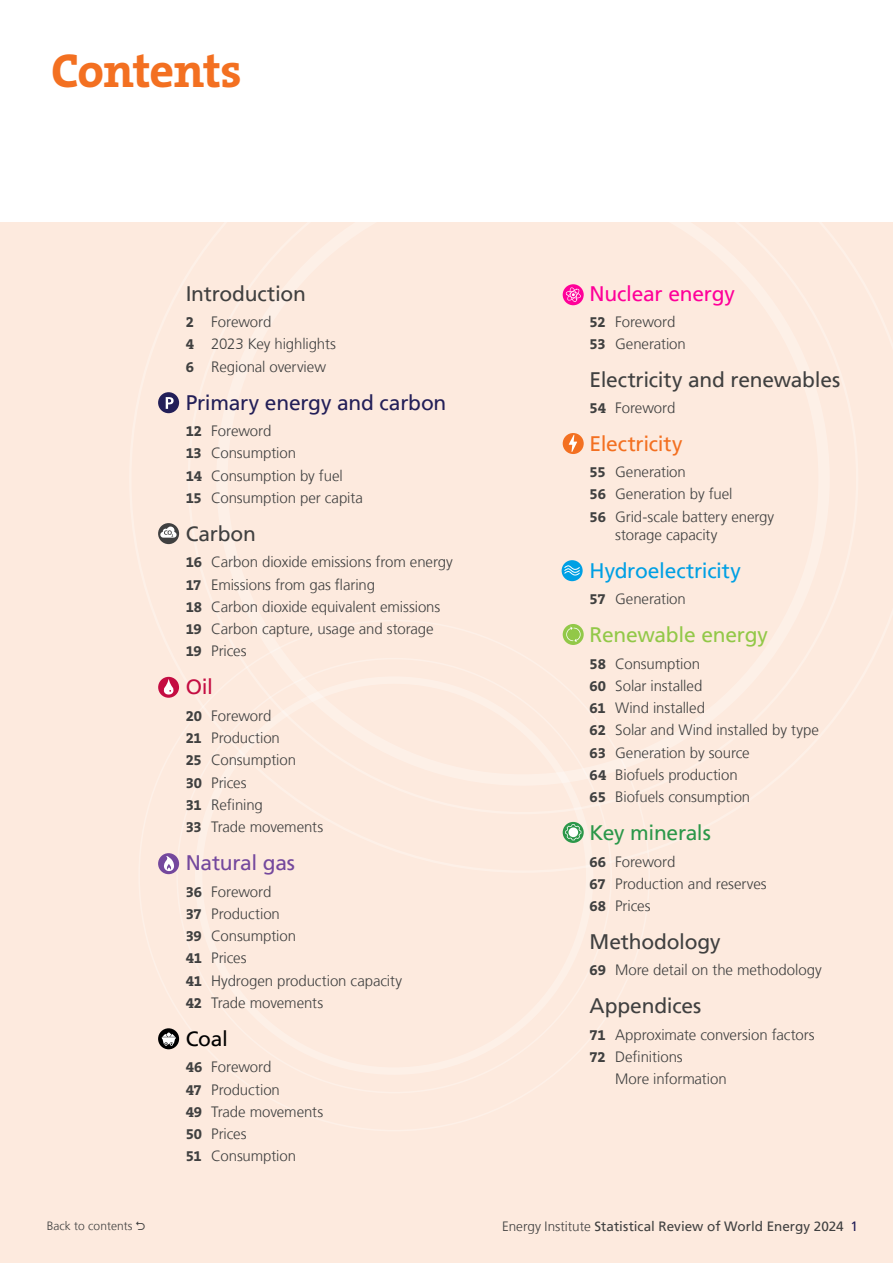
<style>
.page{position:relative;width:893px;height:1263px;background:#fff}
.page>*{position:absolute;margin:0;border:0;box-sizing:border-box;transform-origin:0 0}
.t1{font:700 48px "The Serif Office LF";letter-spacing:-.025em;color:#f37021}
.t2{font:21px "Frutiger LT";letter-spacing:-.01em;color:#404040}
.t3{font:21px "Frutiger LT";letter-spacing:-.01em;color:#231f58}
.t4{font:21px "Frutiger LT";letter-spacing:-.015em;color:#00a0e4}
.t5{font:21px "Frutiger LT";letter-spacing:-.015em;color:#92c848}
.t6{font:21px "Frutiger LT";letter-spacing:-.01em;color:#f09}
.t7{font:21px "Frutiger LT";letter-spacing:-.015em;color:#f37021}
.t8{font:21px "Frutiger LT";letter-spacing:-.02em;color:#2b9749}
.t9{font:21px "Frutiger LT";letter-spacing:-.015em;color:#74489d}
.t10{font:21px "Frutiger LT";color:#000}
.t11{font:21px "Frutiger LT";color:#c40d42}
.t12{font:300 15px/22.2px "Frutiger LT";letter-spacing:-.005em;color:#404040}
.t13{font:13.5px "Frutiger LT";color:#404040}
.t14{font:300 12px "Frutiger LT";color:#404040}
.s1{font-family:"The Serif Office LF";font-weight:700}
.s2{font-weight:300}
.s3{color:#231f58}
</style>
<div class="page">
<div style="left:0;top:222px;width:893px;height:1041px;background:#fdeade"></div>
<div style="left:158px;top:392px;width:21px;height:21px;background:#231f58;border-radius:50%"></div>
<svg style="left:166px;top:397px;width:8px;height:12px"></svg>
<svg style="left:563px;top:284px;width:21px;height:21px"></svg>
<svg style="left:565px;top:286px;width:17px;height:18px"></svg>
<div style="left:562px;top:560px;width:21px;height:21px;background:#00a0e4;border-radius:50%"></div>
<svg style="left:563px;top:565px;width:17px;height:10px"></svg>
<div style="left:563px;top:624px;width:21px;height:21px;background:#92c848;border-radius:50%"></div>
<svg style="left:566px;top:627px;width:15px;height:15px"></svg>
<div style="left:563px;top:433px;width:21px;height:21px;background:#f37021;border-radius:50%"></div>
<svg style="left:569px;top:435px;width:8px;height:17px"></svg>
<svg style="left:563px;top:822px;width:21px;height:21px"></svg>
<svg style="left:565px;top:824px;width:16px;height:16px"></svg>
<div style="left:568px;top:827px;width:10px;height:10px;background:#fff;border-radius:50%"></div>
<div style="left:158px;top:523px;width:21px;height:21px;background:#404040;border-radius:50%"></div>
<svg style="left:160px;top:526px;width:17px;height:12px"></svg>
<div style="left:158px;top:677px;width:21px;height:21px;background:#c40d42;border-radius:50%"></div>
<svg style="left:164px;top:679px;width:10px;height:15px"></svg>
<div style="left:158px;top:853px;width:21px;height:21px;background:#74489d;border-radius:50%"></div>
<svg style="left:164px;top:856px;width:10px;height:15px"></svg>
<div style="left:158px;top:1028px;width:21px;height:21px;background:#000;border-radius:50%"></div>
<svg style="left:162px;top:1032px;width:14px;height:14px"></svg>
<h1 class="t1" style="left:51px;top:39px;width:192px">Contents</h1>
<p class="t14" style="left:47px;top:1219px;width:87px">Back to contents</p>
<h2 class="t2" style="left:186px;top:281px;width:122px">Introduction</h2>
<p class="t12" style="left:186px;top:311px;width:152px"><span class="s1">2</span> Foreword<br><span class="s1">4</span> 2023 Key highlights<br><span class="s1">6</span> Regional overview</p>
<h2 class="t3" style="left:186px;top:390px;width:262px">Primary energy and carbon</h2>
<p class="t12" style="left:186px;top:420px;width:179px"><span class="s1">12</span> Foreword<br><span class="s1">13</span> Consumption<br><span class="s1">14</span> Consumption by fuel<br><span class="s1">15</span> Consumption per capita</p>
<h2 class="t2" style="left:186px;top:521px;width:72px">Carbon</h2>
<p class="t12" style="left:186px;top:551px;width:269px"><span class="s1">16</span> Carbon dioxide emissions from energy<br><span class="s1">17</span> Emissions from gas flaring<br><span class="s1">18</span> Carbon dioxide equivalent emissions<br><span class="s1">19</span> Carbon capture, usage and storage<br><span class="s1">19</span> Prices</p>
<h2 class="t11" style="left:186px;top:675px;width:29px">Oil</h2>
<p class="t12" style="left:186px;top:705px;width:139px"><span class="s1">20</span> Foreword<br><span class="s1">21</span> Production<br><span class="s1">25</span> Consumption<br><span class="s1">30</span> Prices<br><span class="s1">31</span> Refining<br><span class="s1">33</span> Trade movements</p>
<h2 class="t9" style="left:186px;top:850px;width:111px">Natural gas</h2>
<p class="t12" style="left:186px;top:880px;width:218px"><span class="s1">36</span> Foreword<br><span class="s1">37</span> Production<br><span class="s1">39</span> Consumption<br><span class="s1">41</span> Prices<br><span class="s1">41</span> Hydrogen production capacity<br><span class="s1">42</span> Trade movements</p>
<h2 class="t10" style="left:186px;top:1026px;width:44px">Coal</h2>
<p class="t12" style="left:186px;top:1056px;width:139px"><span class="s1">46</span> Foreword<br><span class="s1">47</span> Production<br><span class="s1">49</span> Trade movements<br><span class="s1">50</span> Prices<br><span class="s1">51</span> Consumption</p>
<h2 class="t6" style="left:590px;top:281px;width:147px">Nuclear energy</h2>
<p class="t12" style="left:590px;top:311px;width:98px"><span class="s1">52</span> Foreword<br><span class="s1">53</span> Generation</p>
<h2 class="t2" style="left:590px;top:368px;width:252px">Electricity and renewables</h2>
<p class="t12" style="left:590px;top:396px;width:87px"><span class="s1">54</span> Foreword</p>
<h2 class="t7" style="left:590px;top:431px;width:94px">Electricity</h2>
<p class="t12" style="left:590px;top:461px;width:186px"><span class="s1">55</span> Generation<br><span class="s1">56</span> Generation by fuel<br><span class="s1">56</span> Grid-scale battery energy</p>
<p class="t12" style="left:615px;top:523px;width:104px">storage capacity</p>
<h2 class="t4" style="left:590px;top:558px;width:153px">Hydroelectricity</h2>
<p class="t12" style="left:590px;top:588px;width:98px"><span class="s1">57</span> Generation</p>
<h2 class="t5" style="left:590px;top:622px;width:180px">Renewable energy</h2>
<p class="t12" style="left:590px;top:652px;width:231px"><span class="s1">58</span> Consumption<br><span class="s1">60</span> Solar installed<br><span class="s1">61</span> Wind installed<br><span class="s1">62</span> Solar and Wind installed by type<br><span class="s1">63</span> Generation by source<br><span class="s1">64</span> Biofuels production<br><span class="s1">65</span> Biofuels consumption</p>
<h2 class="t8" style="left:590px;top:820px;width:123px">Key minerals</h2>
<p class="t12" style="left:590px;top:850px;width:179px"><span class="s1">66</span> Foreword<br><span class="s1">67</span> Production and reserves<br><span class="s1">68</span> Prices</p>
<h2 class="t2" style="left:590px;top:929px;width:133px">Methodology</h2>
<p class="t12" style="left:590px;top:959px;width:234px"><span class="s1">69</span> More detail on the methodology</p>
<h2 class="t2" style="left:590px;top:994px;width:113px">Appendices</h2>
<p class="t12" style="left:590px;top:1024px;width:227px"><span class="s1">71</span> Approximate conversion factors</p>
<p class="t12" style="left:590px;top:1046px;width:94px"><span class="s1">72</span> Definitions</p>
<p class="t12" style="left:615px;top:1068px;width:113px">More information</p>
<p class="t13" style="left:502px;top:1218px;width:357px"><span class="s2">Energy Institute</span> Statistical Review of World Energy 2024 <span class="s3">1</span></p>
</div>
